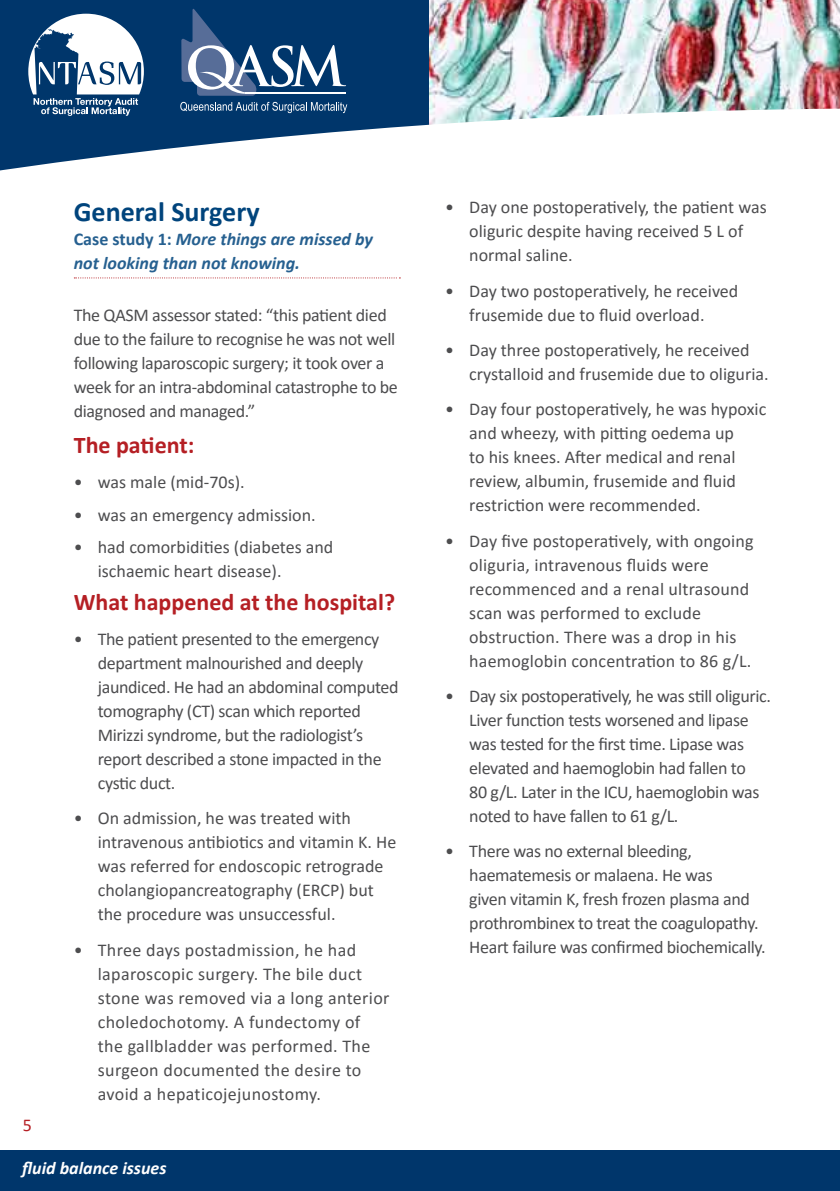
<style>
.page{position:relative;width:840px;height:1191px;background:#fff}
.page>*{position:absolute;margin:0;border:0;box-sizing:border-box;transform-origin:0 0}
.t1{font:700 28px "Calibri";color:#00447c}
.t2{font:700 24px "Calibri";color:#b51f24}
.t3{font:18px/24px "Calibri";letter-spacing:-.01em;color:#4d4d4f}
.t4{font:18px/24px "Calibri";letter-spacing:.02em;color:#4d4d4f}
.t5{font:18px/24px "Calibri";letter-spacing:.01em;color:#4d4d4f}
.t6{font:italic 700 18px/24px "Calibri";color:#266090}
.t7{font:italic 700 18px "Calibri";color:#fff}
.t8{font:18px "Calibri";color:#b51f24}
.s1{font-style:normal}
</style>
<div class="page">
<div style="left:0;top:1150px;width:839px;height:40px;background:#00366b"></div>
<div style="left:0;top:1168px;width:839px;height:23px;background:#00366b"></div>
<img style="left:428px;top:0;width:411px;height:125px">
<svg style="left:0;top:0;width:428px;height:171px;fill:#00366b"></svg>
<svg style="left:28px;top:14px;width:116px;height:102px"></svg>
<svg style="left:180px;top:102px;width:167px;height:11px;background:#3e668e"></svg>
<svg style="left:181px;top:9px;width:165px;height:87px;background:#3a618b"></svg>
<hr style="left:245px;top:92px;width:101px;height:2px;background:#fff">
<svg style="left:74px;top:277px;width:326px;height:1px"></svg>
<h1 class="t1" style="left:74px;top:192px;width:187px">General Surgery</h1>
<p class="t6" style="left:74px;top:226px;width:300px"><span class="s1">Case study 1:</span> More things are missed by not looking than not knowing.</p>
<p class="t3" style="left:74px;top:303px;width:325px">The QASM assessor stated: “this patient died due to the failure to recognise he was not well following laparoscopic surgery; it took over a week for an intra-abdominal catastrophe to be diagnosed and managed.”</p>
<h2 class="t2" style="left:74px;top:428px;width:122px">The patient:</h2>
<p class="t3" style="left:74px;top:469px;width:172px">• was male (mid-70s).</p>
<p class="t3" style="left:74px;top:502px;width:243px">• was an emergency admission.</p>
<p class="t3" style="left:98px;top:534px;width:237px;text-indent:-24px">• had comorbidities (diabetes and ischaemic heart disease).</p>
<h2 class="t2" style="left:74px;top:584px;width:322px">What happened at the hospital?</h2>
<p class="t3" style="left:98px;top:626px;width:302px;text-indent:-24px">• The patient presented to the emergency department malnourished and deeply jaundiced. He had an abdominal computed tomography (CT) scan which reported Mirizzi syndrome, but the radiologist’s report described a stone impacted in the cystic duct.</p>
<p class="t3" style="left:98px;top:806px;width:300px;text-indent:-24px">• On admission, he was treated with intravenous antibiotics and vitamin K. He was referred for endoscopic retrograde cholangiopancreatography (ERCP) but the procedure was unsuccessful.</p>
<p class="t4" style="left:98px;top:937px;width:293px;text-indent:-24px">• Three days postadmission, he had laparoscopic surgery. The bile duct stone was removed via a long anterior choledochotomy. A fundectomy of the gallbladder was performed. The surgeon documented the desire to avoid a hepaticojejunostomy.</p>
<p class="t8" style="left:23px;top:1112px;width:11px">5</p>
<p class="t7" style="left:22px;top:1155px;width:146px">fluid balance issues</p>
<p class="t3" style="left:469px;top:195px;width:299px;text-indent:-24px">• Day one postoperatively, the patient was oliguric despite having received 5 L of normal saline.</p>
<p class="t3" style="left:445px;top:278px;width:294px;text-align:center">• Day two postoperatively, he received frusemide due to fluid overload.</p>
<p class="t3" style="left:469px;top:337px;width:301px;text-indent:-24px">• Day three postoperatively, he received crystalloid and frusemide due to oliguria.</p>
<p class="t3" style="left:469px;top:397px;width:298px;text-indent:-24px">• Day four postoperatively, he was hypoxic and wheezy, with pitting oedema up<br>to his knees. After medical and renal review, albumin, frusemide and fluid restriction were recommended.</p>
<p class="t5" style="left:469px;top:528px;width:286px;text-indent:-24px">• Day five postoperatively, with ongoing oliguria, intravenous fluids were recommenced and a renal ultrasound scan was performed to exclude obstruction. There was a drop in his haemoglobin concentration to 86 g/L.</p>
<p class="t3" style="left:469px;top:683px;width:303px;text-indent:-24px">• Day six postoperatively, he was still oliguric.<br>Liver function tests worsened and lipase was tested for the first time. Lipase was elevated and haemoglobin had fallen to<br>80 g/L. Later in the ICU, haemoglobin was noted to have fallen to 61 g/L.</p>
<p class="t3" style="left:469px;top:839px;width:298px;text-indent:-24px">• There was no external bleeding, haematemesis or malaena. He was<br>given vitamin K, fresh frozen plasma and prothrombinex to treat the coagulopathy.<br>Heart failure was confirmed biochemically.</p>
</div>
